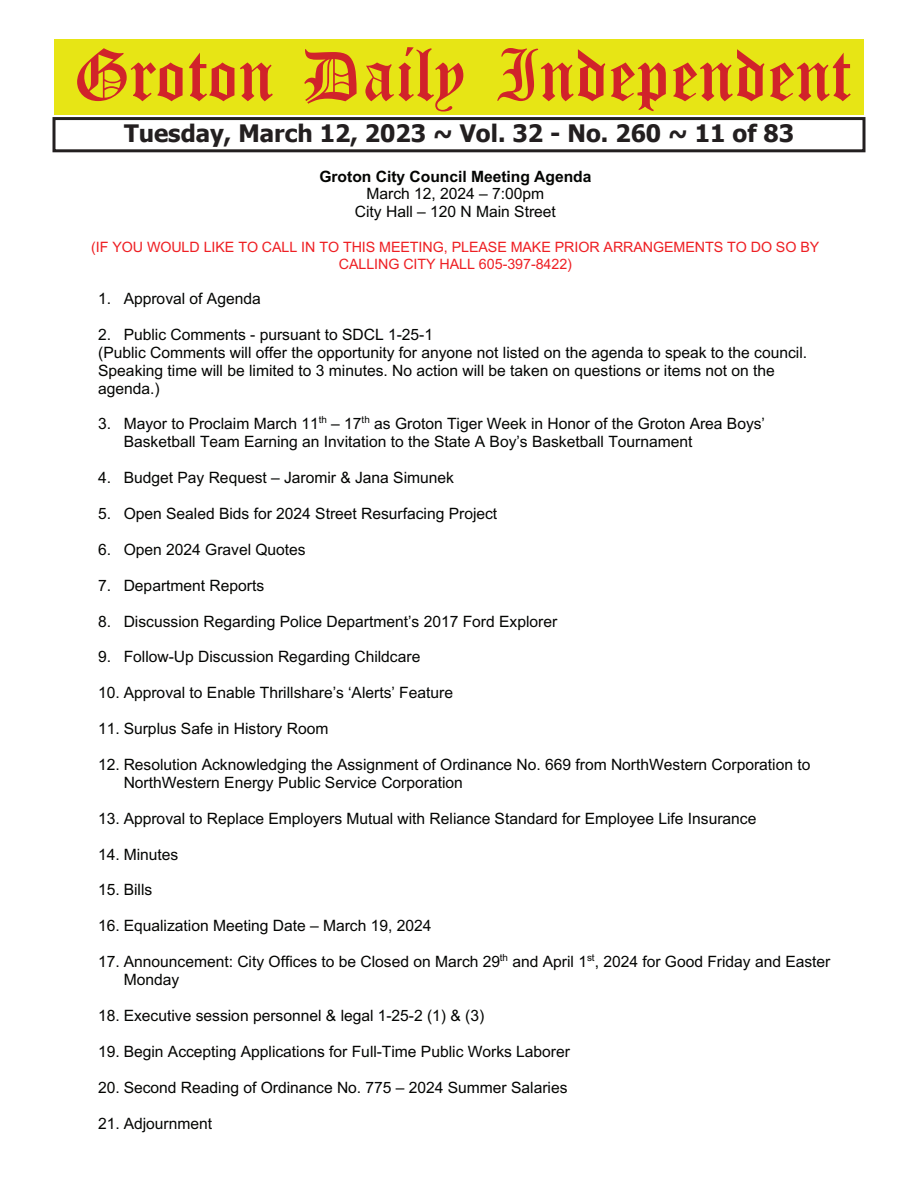
<style>
.page{position:relative;width:918px;height:1188px;background:#fff}
.page>*{position:absolute;margin:0;border:0;box-sizing:border-box;transform-origin:0 0}
.t1{font:54px "Old English Five";color:#d1232a}
.t2{font:700 24px "Tahoma";color:#231f20}
.t3{font:15.6px/18px "Arial";color:#040503}
.t4{font:700 15.6px "Arial";color:#040503}
.t5{font:14.25px/16.4px "Arial";letter-spacing:-.005em;color:#ee1f23;text-align:center}
</style>
<div class="page">
<div style="left:52px;top:117px;width:814px;height:35px;border:3px solid #231f20"></div>
<div style="left:54px;top:40px;width:810px;height:75px;background:#e7e515"></div>
<h1 class="t1" style="left:73px;top:50px;width:779px">Groton Daily Independent</h1>
<h2 class="t2" style="left:124px;top:116px;width:672px">Tuesday, March 12, 2023 ~ Vol. 32 - No. 260 ~ 11 of 83</h2>
<p class="t4" style="left:319px;top:165px;width:274px">Groton City Council Meeting Agenda</p>
<p class="t3" style="left:355px;top:185px;width:203px;text-align:center">March 12, 2024 – 7:00pm<br>City Hall – 120 N Main Street</p>
<p class="t5" style="left:91px;top:239px;width:730px">(IF YOU WOULD LIKE TO CALL IN TO THIS MEETING, PLEASE MAKE PRIOR ARRANGEMENTS TO DO SO BY<br>CALLING CITY HALL 605-397-8422)</p>
<p class="t3" style="left:98px;top:289px;width:164px">1. Approval of Agenda</p>
<p class="t3" style="left:98px;top:325px;width:710px">2. Public Comments - pursuant to SDCL 1-25-1<br>(Public Comments will offer the opportunity for anyone not listed on the agenda to speak to the council.<br>Speaking time will be limited to 3 minutes. No action will be taken on questions or items not on the agenda.)</p>
<p class="t3" style="left:124px;top:415px;width:643px;text-indent:-26px">3. Mayor to Proclaim March 11<sup>th</sup> – 17<sup>th</sup> as Groton Tiger Week in Honor of the Groton Area Boys’<br>Basketball Team Earning an Invitation to the State A Boy’s Basketball Tournament</p>
<p class="t3" style="left:98px;top:469px;width:357px">4. Budget Pay Request – Jaromir &amp; Jana Simunek</p>
<p class="t3" style="left:98px;top:504px;width:401px">5. Open Sealed Bids for 2024 Street Resurfacing Project</p>
<p class="t3" style="left:98px;top:540px;width:209px">6. Open 2024 Gravel Quotes</p>
<p class="t3" style="left:98px;top:576px;width:167px">7. Department Reports</p>
<p class="t3" style="left:98px;top:612px;width:461px">8. Discussion Regarding Police Department’s 2017 Ford Explorer</p>
<p class="t3" style="left:98px;top:648px;width:324px">9. Follow-Up Discussion Regarding Childcare</p>
<p class="t3" style="left:98px;top:684px;width:356px">10. Approval to Enable Thrillshare’s ‘Alerts’ Feature</p>
<p class="t3" style="left:98px;top:720px;width:232px">11. Surplus Safe in History Room</p>
<p class="t3" style="left:124px;top:755px;width:688px;text-indent:-26px">12. Resolution Acknowledging the Assignment of Ordinance No. 669 from NorthWestern Corporation to<br>NorthWestern Energy Public Service Corporation</p>
<p class="t3" style="left:98px;top:809px;width:660px">13. Approval to Replace Employers Mutual with Reliance Standard for Employee Life Insurance</p>
<p class="t3" style="left:98px;top:845px;width:82px">14. Minutes</p>
<p class="t3" style="left:98px;top:881px;width:56px">15. Bills</p>
<p class="t3" style="left:98px;top:917px;width:335px">16. Equalization Meeting Date – March 19, 2024</p>
<p class="t3" style="left:124px;top:953px;width:708px;text-indent:-26px">17. Announcement: City Offices to be Closed on March 29<sup>th</sup> and April 1<sup>st</sup>, 2024 for Good Friday and Easter<br>Monday</p>
<p class="t3" style="left:98px;top:1006px;width:388px">18. Executive session personnel &amp; legal 1-25-2 (1) &amp; (3)</p>
<p class="t3" style="left:98px;top:1043px;width:473px">19. Begin Accepting Applications for Full-Time Public Works Laborer</p>
<p class="t3" style="left:98px;top:1078px;width:471px">20. Second Reading of Ordinance No. 775 – 2024 Summer Salaries</p>
<p class="t3" style="left:98px;top:1114px;width:115px">21. Adjournment</p>
</div>
